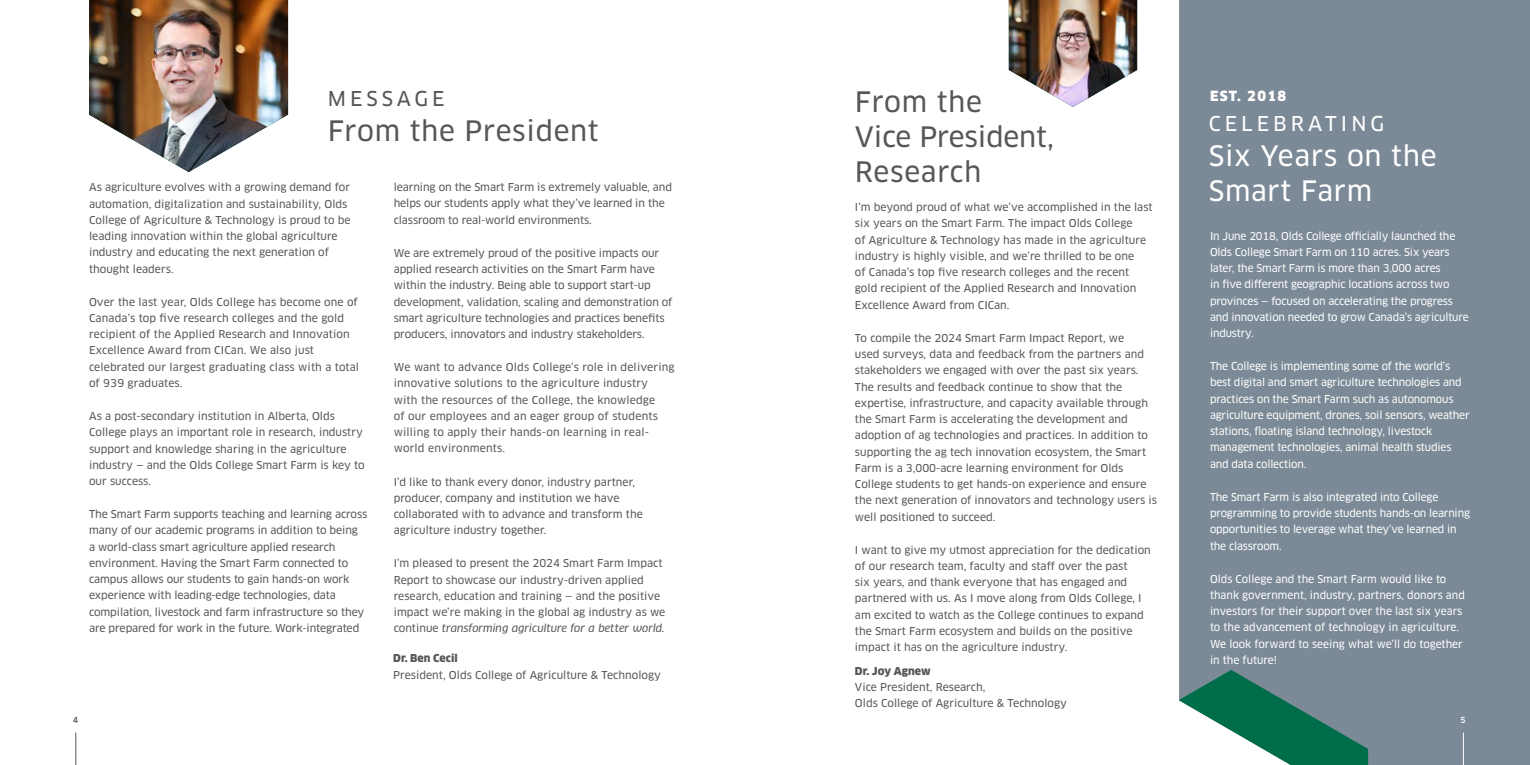
<style>
.page{position:relative;width:1530px;height:765px;background:#fff}
.page>*{position:absolute;margin:0;border:0;box-sizing:border-box;transform-origin:0 0}
.t1{font:27.5px/35px "Clan Pro News";letter-spacing:.02em;color:#55575a}
.t2{font:27.5px/35px "Clan Pro News";letter-spacing:.025em;color:#fff}
.t3{font:20px "Clan Pro News";letter-spacing:.2em;color:#fff}
.t4{font:20px "Clan Pro News";letter-spacing:.195em;color:#55575a}
.t5{font:900 13.75px "Clan Pro";letter-spacing:.1em;color:#fff}
.t6{font:10.62px/16.2px "Clan Pro News";color:#55575a}
.t7{font:10.62px/16.2px "Clan Pro News";letter-spacing:-.015em;color:#fff}
.t8{font:900 10.62px "Clan Pro";color:#55575a}
.t9{font:500 8.12px "Clan Pro";color:#55575a}
.t10{font:500 8.12px "Clan Pro";color:#fff}
.s1{font-style:italic}
</style>
<div class="page">
<div style="left:1179px;top:0;width:351px;height:765px;background:#7c8a97"></div>
<svg style="left:1179px;top:670px;width:189px;height:95px"></svg>
<hr style="left:1463px;top:733px;width:1px;height:32px;background:#fff">
<hr style="left:75px;top:733px;width:1px;height:32px;background:#55575a">
<img style="left:89px;top:0;width:199px;height:172px">
<img style="left:1009px;top:0;width:128px;height:107px">
<h1 class="t1" style="left:855px;top:84px;width:200px">From the<br>Vice President,<br>Research</h1>
<h2 class="t4" style="left:328px;top:87px;width:118px">MESSAGE</h2>
<p class="t5" style="left:1210px;top:88px;width:78px">EST. 2018</p>
<h1 class="t1" style="left:328px;top:113px;width:272px">From the President</h1>
<h2 class="t3" style="left:1209px;top:112px;width:177px">CELEBRATING</h2>
<h1 class="t2" style="left:1209px;top:139px;width:229px">Six Years on the<br>Smart Farm</h1>
<p class="t7" style="left:1210px;top:228px;width:260px">In June 2018, Olds College officially launched the Olds College Smart Farm on 110 acres. Six years later, the Smart Farm is more than 3,000 acres<br>in five different geographic locations across two provinces — focused on accelerating the progress and innovation needed to grow Canada’s agriculture industry.</p>
<p class="t7" style="left:1210px;top:358px;width:261px">The College is implementing some of the world’s best digital and smart agriculture technologies and practices on the Smart Farm such as autonomous agriculture equipment, drones, soil sensors, weather stations, floating island technology, livestock management technologies, animal health studies and data collection.</p>
<p class="t7" style="left:1210px;top:489px;width:262px">The Smart Farm is also integrated into College programming to provide students hands-on learning opportunities to leverage what they’ve learned in the classroom.</p>
<p class="t7" style="left:1210px;top:571px;width:256px">Olds College and the Smart Farm would like to thank government, industry, partners, donors and investors for their support over the last six years to the advancement of technology in agriculture.<br>We look forward to seeing what we’ll do together in the future!</p>
<p class="t6" style="left:394px;top:179px;width:280px">learning on the Smart Farm is extremely valuable, and helps our students apply what they’ve learned in the classroom to real-world environments.</p>
<p class="t6" style="left:394px;top:245px;width:280px">We are extremely proud of the positive impacts our applied research activities on the Smart Farm have within the industry. Being able to support start-up development, validation, scaling and demonstration of smart agriculture technologies and practices benefits producers, innovators and industry stakeholders.</p>
<p class="t6" style="left:394px;top:359px;width:282px">We want to advance Olds College’s role in delivering innovative solutions to the agriculture industry<br>with the resources of the College, the knowledge<br>of our employees and an eager group of students willing to apply their hands-on learning in real&shy;world environments.</p>
<p class="t6" style="left:394px;top:474px;width:251px">I’d like to thank every donor, industry partner, producer, company and institution we have collaborated with to advance and transform the agriculture industry together.</p>
<p class="t6" style="left:394px;top:555px;width:273px">I’m pleased to present the 2024 Smart Farm Impact Report to showcase our industry-driven applied research, education and training — and the positive impact we’re making in the global ag industry as we continue <span class="s1">transforming agriculture for a better world.</span></p>
<p class="t6" style="left:89px;top:179px;width:263px">As agriculture evolves with a growing demand for automation, digitalization and sustainability, Olds College of Agriculture &amp; Technology is proud to be leading innovation within the global agriculture industry and educating the next generation of thought leaders.</p>
<p class="t6" style="left:89px;top:294px;width:272px">Over the last year, Olds College has become one of Canada’s top five research colleges and the gold recipient of the Applied Research and Innovation Excellence Award from CICan. We also just celebrated our largest graduating class with a total of 939 graduates.</p>
<p class="t6" style="left:89px;top:408px;width:277px">As a post-secondary institution in Alberta, Olds College plays an important role in research, industry support and knowledge sharing in the agriculture industry — and the Olds College Smart Farm is key to our success.</p>
<p class="t6" style="left:89px;top:506px;width:280px">The Smart Farm supports teaching and learning across many of our academic programs in addition to being<br>a world-class smart agriculture applied research environment. Having the Smart Farm connected to campus allows our students to gain hands-on work experience with leading-edge technologies, data compilation, livestock and farm infrastructure so they are prepared for work in the future. Work-integrated</p>
<p class="t6" style="left:855px;top:199px;width:299px">I’m beyond proud of what we’ve accomplished in the last six years on the Smart Farm. The impact Olds College<br>of Agriculture &amp; Technology has made in the agriculture industry is highly visible, and we’re thrilled to be one<br>of Canada’s top five research colleges and the recent gold recipient of the Applied Research and Innovation Excellence Award from CICan.</p>
<p class="t6" style="left:855px;top:330px;width:304px">To compile the 2024 Smart Farm Impact Report, we<br>used surveys, data and feedback from the partners and stakeholders we engaged with over the past six years.<br>The results and feedback continue to show that the expertise, infrastructure, and capacity available through the Smart Farm is accelerating the development and adoption of ag technologies and practices. In addition to supporting the ag tech innovation ecosystem, the Smart Farm is a 3,000-acre learning environment for Olds College students to get hands-on experience and ensure the next generation of innovators and technology users is well positioned to succeed.</p>
<p class="t6" style="left:855px;top:542px;width:297px">I want to give my utmost appreciation for the dedication of our research team, faculty and staff over the past<br>six years, and thank everyone that has engaged and partnered with us. As I move along from Olds College, I am excited to watch as the College continues to expand the Smart Farm ecosystem and builds on the positive impact it has on the agriculture industry.</p>
<p class="t8" style="left:393px;top:652px;width:66px">Dr. Ben Cecil</p>
<p class="t6" style="left:393px;top:667px;width:269px">President, Olds College of Agriculture &amp; Technology</p>
<p class="t8" style="left:855px;top:664px;width:77px">Dr. Joy Agnew</p>
<p class="t6" style="left:855px;top:679px;width:214px">Vice President, Research,<br>Olds College of Agriculture &amp; Technology</p>
<p class="t9" style="left:73px;top:716px;width:7px">4</p>
<p class="t10" style="left:1461px;top:716px;width:7px">5</p>
</div>
